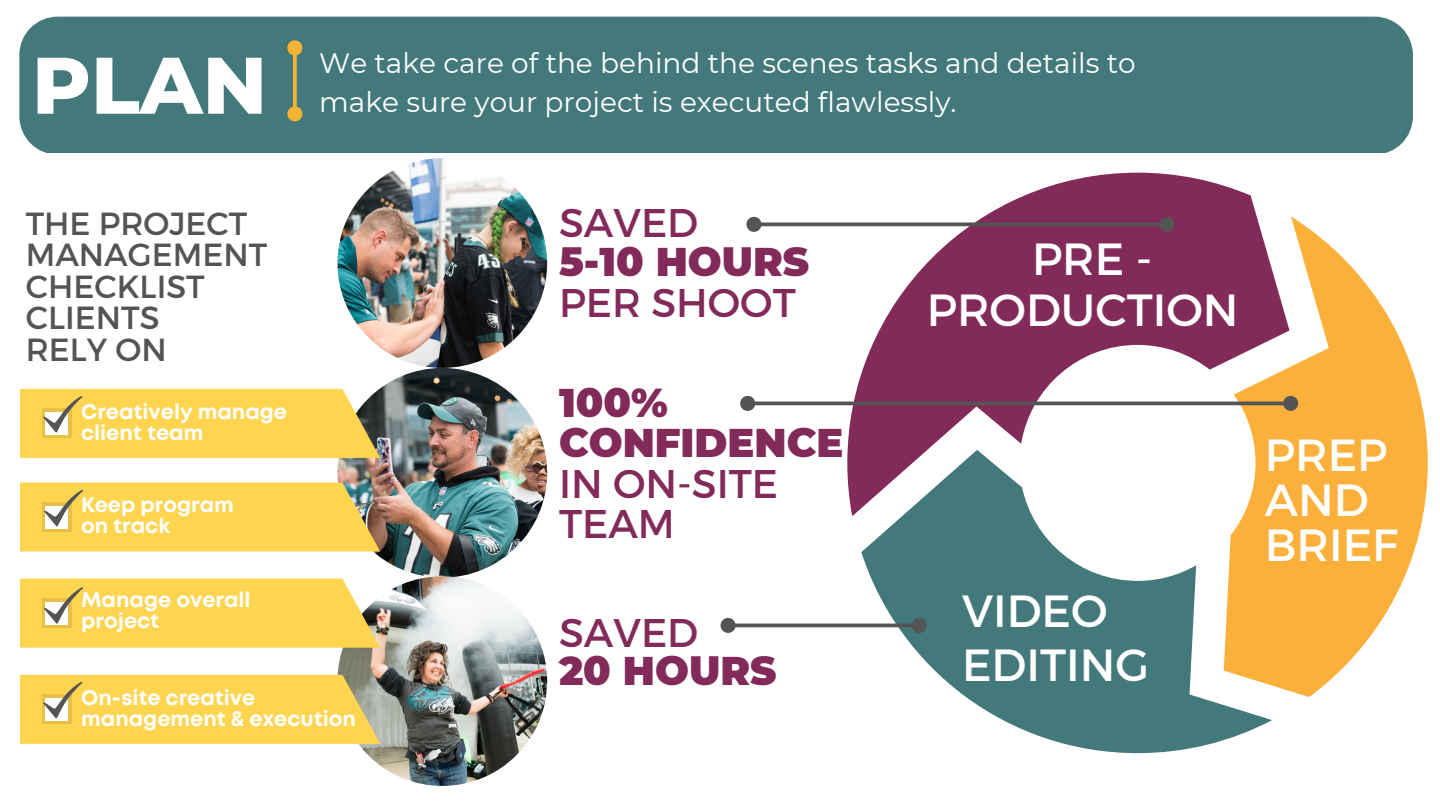
<style>
.page{position:relative;width:1440px;height:810px;background:#fff}
.page>*{position:absolute;margin:0;border:0;box-sizing:border-box;transform-origin:0 0}
.t1{font:800 80px "Montserrat";color:#fff}
.t2{font:45px/45px "Montserrat";color:#fff}
.t3{font:40px/39.8px "Montserrat";color:#822a59}
.t4{font:900 40px/39.8px "Montserrat";color:#822a59}
.t5{font:32px/31.5px "Montserrat";color:#545454}
.t6{font:28px "Montserrat";color:#fff}
.t7{font:700 21px/21px "Mont";color:#fff}
</style>
<div class="page">
<div style="left:19px;top:17px;width:1394px;height:136px;background:#44797b"></div>
<svg style="left:293px;top:58px;width:4px;height:46px"></svg>
<svg style="left:285px;top:38px;width:20px;height:20px"></svg>
<svg style="left:285px;top:104px;width:20px;height:20px"></svg>
<svg style="left:1272px;top:217px;width:156px;height:480px;fill:#fbb03b"></svg>
<svg style="left:861px;top:516px;width:411px;height:237px;fill:#44797b"></svg>
<svg style="left:847px;top:173px;width:443px;height:343px"></svg>
<hr style="left:735px;top:624px;width:178px;height:3px;background:#545454">
<svg style="left:909px;top:615px;width:20px;height:21px"></svg>
<svg style="left:720px;top:617px;width:18px;height:16px"></svg>
<hr style="left:754px;top:402px;width:530px;height:3px;background:#545454">
<svg style="left:1281px;top:393px;width:20px;height:21px"></svg>
<svg style="left:740px;top:395px;width:18px;height:16px"></svg>
<img style="left:337px;top:158px;width:210px;height:210px;border-radius:50%">
<img style="left:337px;top:368px;width:210px;height:210px;border-radius:50%">
<img style="left:337px;top:576px;width:210px;height:210px;border-radius:50%">
<svg style="left:764px;top:222px;width:393px;height:4px;background:#615c5f"></svg>
<svg style="left:1157px;top:214px;width:20px;height:21px"></svg>
<svg style="left:746px;top:216px;width:18px;height:16px"></svg>
<svg style="left:20px;top:389px;width:360px;height:69px;background:#f6cf53"></svg>
<svg style="left:20px;top:483px;width:360px;height:68px;background:#f6cf52"></svg>
<svg style="left:20px;top:579px;width:360px;height:68px;background:#fad356"></svg>
<svg style="left:20px;top:675px;width:360px;height:69px;background:#f8d154"></svg>
<h1 class="t1" style="left:32px;top:36px;width:237px">PLAN</h1>
<h3 class="t6" style="left:319px;top:45px;width:818px">We take care of the behind the scenes tasks and details to</h3>
<h3 class="t6" style="left:319px;top:84px;width:639px">make sure your project is executed flawlessly.</h3>
<h3 class="t5" style="left:26px;top:206px;width:243px">THE PROJECT<br>MANAGEMENT<br>CHECKLIST<br>CLIENTS<br>RELY ON</h3>
<p class="t7" style="left:81px;top:403px;width:207px">Creatively manage client team</p>
<p class="t7" style="left:81px;top:495px;width:154px">Keep program on track</p>
<p class="t7" style="left:81px;top:591px;width:171px">Manage overall project</p>
<p class="t7" style="left:81px;top:689px;width:276px">On-site creative management &amp; execution</p>
<h3 class="t3" style="left:559px;top:201px;width:141px">SAVED</h3>
<h3 class="t4" style="left:559px;top:241px;width:252px">5-10 HOURS</h3>
<h3 class="t3" style="left:559px;top:281px;width:238px">PER SHOOT</h3>
<h3 class="t4" style="left:559px;top:383px;width:286px">100%<br>CONFIDENCE</h3>
<h3 class="t3" style="left:559px;top:462px;width:221px">IN ON-SITE<br>TEAM</h3>
<h3 class="t3" style="left:559px;top:611px;width:141px">SAVED</h3>
<h3 class="t4" style="left:559px;top:651px;width:219px">20 HOURS</h3>
<h2 class="t2" style="left:927px;top:232px;width:313px;line-height:50.3px;text-align:center">PRE -<br>PRODUCTION</h2>
<h2 class="t2" style="left:962px;top:582px;width:188px;line-height:54px">VIDEO<br>EDITING</h2>
<h2 class="t2" style="left:1265px;top:431px;width:135px">PREP<br>AND<br>BRIEF</h2>
</div>
